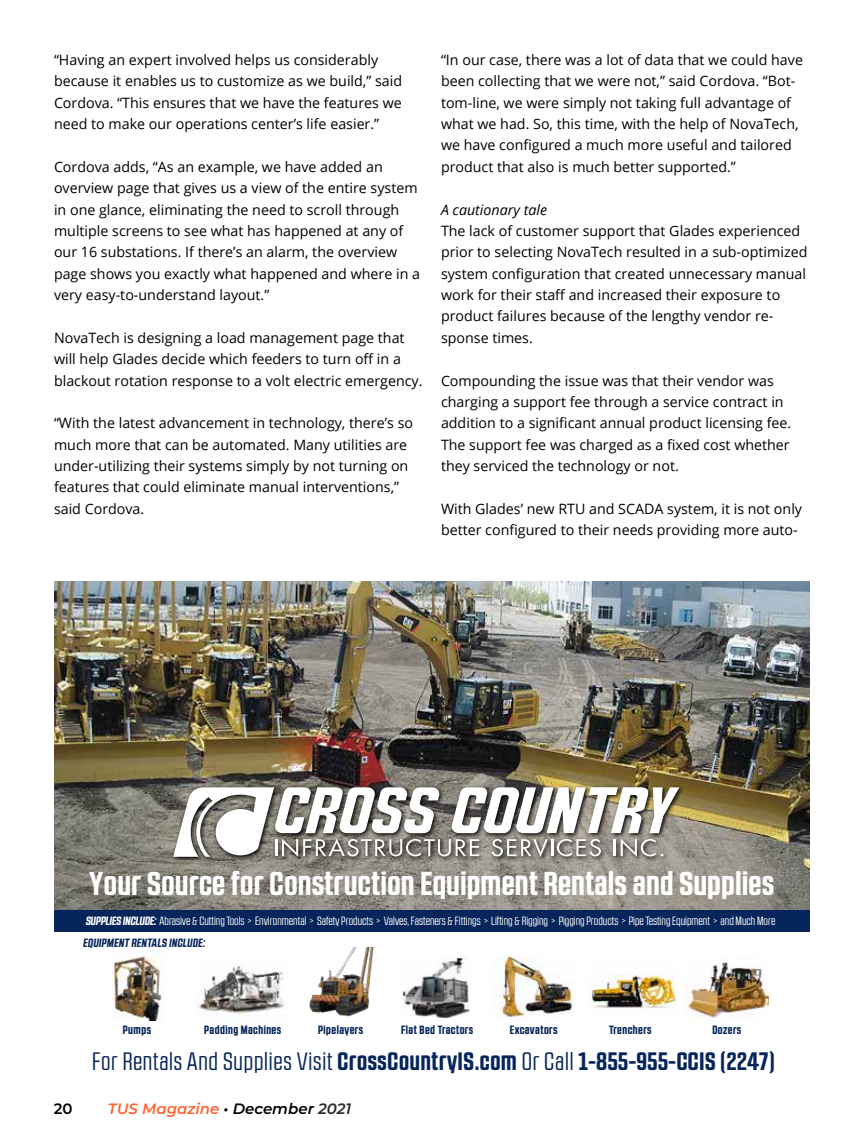
<style>
.page{position:relative;width:864px;height:1134px;background:#fff}
.page>*{position:absolute;margin:0;border:0;box-sizing:border-box;transform-origin:0 0}
.t1{font:700 33px "RB No 2.1 a";letter-spacing:.02em;color:#fff}
.t2{font:700 25.2px "RB No 2.1 a";letter-spacing:.03em;color:#06255b}
.t3{font:italic 600 15px "Montserrat";color:#ff6534}
.t4{font:600 15px "Montserrat";color:#000}
.t5{font:14.25px/21.3px "Open Sans";color:#000}
.t6{font:italic 14.25px "Open Sans";color:#000}
.t7{font:12px/21.9px "RB No 2.1 a";color:#fff}
.t8{font:700 12px "RB No 2.1 a";letter-spacing:.04em;color:#06255b}
.s1{font-weight:700;font-style:italic}
.s2{font-weight:700;font-style:italic;color:#06255b}
.s3{font-weight:400}
.s4{color:#000}
.s5{color:#292929}
</style>
<div class="page">
<img style="left:309px;top:947px;width:65px;height:69px">
<img style="left:402px;top:956px;width:68px;height:63px">
<img style="left:197px;top:963px;width:88px;height:52px">
<img style="left:112px;top:950px;width:52px;height:70px">
<img style="left:54px;top:582px;width:756px;height:328px">
<div style="left:54px;top:910px;width:756px;height:22px;background:#06255b"></div>
<img style="left:492px;top:955px;width:84px;height:63px">
<img style="left:588px;top:973px;width:89px;height:36px">
<img style="left:685px;top:956px;width:84px;height:65px">
<svg style="left:170px;top:784px;width:515px;height:79px"></svg>
<svg style="left:173px;top:787px;width:506px;height:70px"></svg>
<p class="t5" style="left:54px;top:49px;width:350px">“Having an expert involved helps us considerably because it enables us to customize as we build,” said Cordova. “This ensures that we have the features we need to make our operations center’s life easier.”</p>
<p class="t5" style="left:54px;top:156px;width:368px">Cordova adds, “As an example, we have added an overview page that gives us a view of the entire system in one glance, eliminating the need to scroll through multiple screens to see what has happened at any of our 16 substations. If there’s an alarm, the overview page shows you exactly what happened and where in a very easy-to-understand layout.”</p>
<p class="t5" style="left:54px;top:327px;width:370px">NovaTech is designing a load management page that will help Glades decide which feeders to turn off in a blackout rotation response to a volt electric emergency.</p>
<p class="t5" style="left:54px;top:412px;width:361px">“With the latest advancement in technology, there’s so much more that can be automated. Many utilities are under-utilizing their systems simply by not turning on features that could eliminate manual interventions,” said Cordova.</p>
<p class="t5" style="left:441px;top:49px;width:364px">“In our case, there was a lot of data that we could have been collecting that we were not,” said Cordova. “Bot&shy;tom-line, we were simply not taking full advantage of what we had. So, this time, with the help of NovaTech, we have configured a much more useful and tailored product that also is much better supported.”</p>
<p class="t6" style="left:441px;top:200px;width:108px">A cautionary tale</p>
<p class="t5" style="left:441px;top:220px;width:368px">The lack of customer support that Glades experienced prior to selecting NovaTech resulted in a sub-optimized system configuration that created unnecessary manual work for their staff and increased their exposure to product failures because of the lengthy vendor re&shy;sponse times.</p>
<p class="t5" style="left:441px;top:369px;width:352px">Compounding the issue was that their vendor was charging a support fee through a service contract in addition to a significant annual product licensing fee.<br>The support fee was charged as a fixed cost whether they serviced the technology or not.</p>
<p class="t5" style="left:441px;top:498px;width:363px">With Glades’ new RTU and SCADA system, it is not only better configured to their needs providing more auto-</p>
<h1 class="t1" style="left:89px;top:864px;width:687px">Your Source for Construction Equipment Rentals and Supplies</h1>
<p class="t7" style="left:83px;top:910px;width:694px"><span class="s1">SUPPLIES INCLUDE:</span> Abrasive &amp; Cutting Tools &gt; Environmental &gt; Safety Products &gt; Valves, Fasteners &amp; Fittings &gt; Lifting &amp; Rigging &gt; Pigging Products &gt; Pipe Testing Equipment &gt; and Much More<br><span class="s2">EQUIPMENT RENTALS INCLUDE:</span></p>
<p class="t8" style="left:123px;top:1022px;width:30px">Pumps</p>
<p class="t8" style="left:204px;top:1022px;width:78px">Padding Machines</p>
<p class="t8" style="left:318px;top:1022px;width:46px">Pipelayers</p>
<p class="t8" style="left:401px;top:1022px;width:74px">Flat Bed Tractors</p>
<p class="t8" style="left:510px;top:1022px;width:49px">Excavators</p>
<p class="t8" style="left:609px;top:1022px;width:44px">Trenchers</p>
<p class="t8" style="left:712px;top:1022px;width:30px">Dozers</p>
<h2 class="t2" style="left:92px;top:1046px;width:684px"><span class="s3">For Rentals And Supplies Visit</span> CrossCountryIS.com <span class="s3">Or Call</span> 1-855-955-CCIS (2247)</h2>
<p class="t4" style="left:54px;top:1098px;width:20px">20</p>
<p class="t3" style="left:108px;top:1098px;width:245px">TUS Magazine <span class="s4">• December</span> <span class="s5">2021</span></p>
</div>
